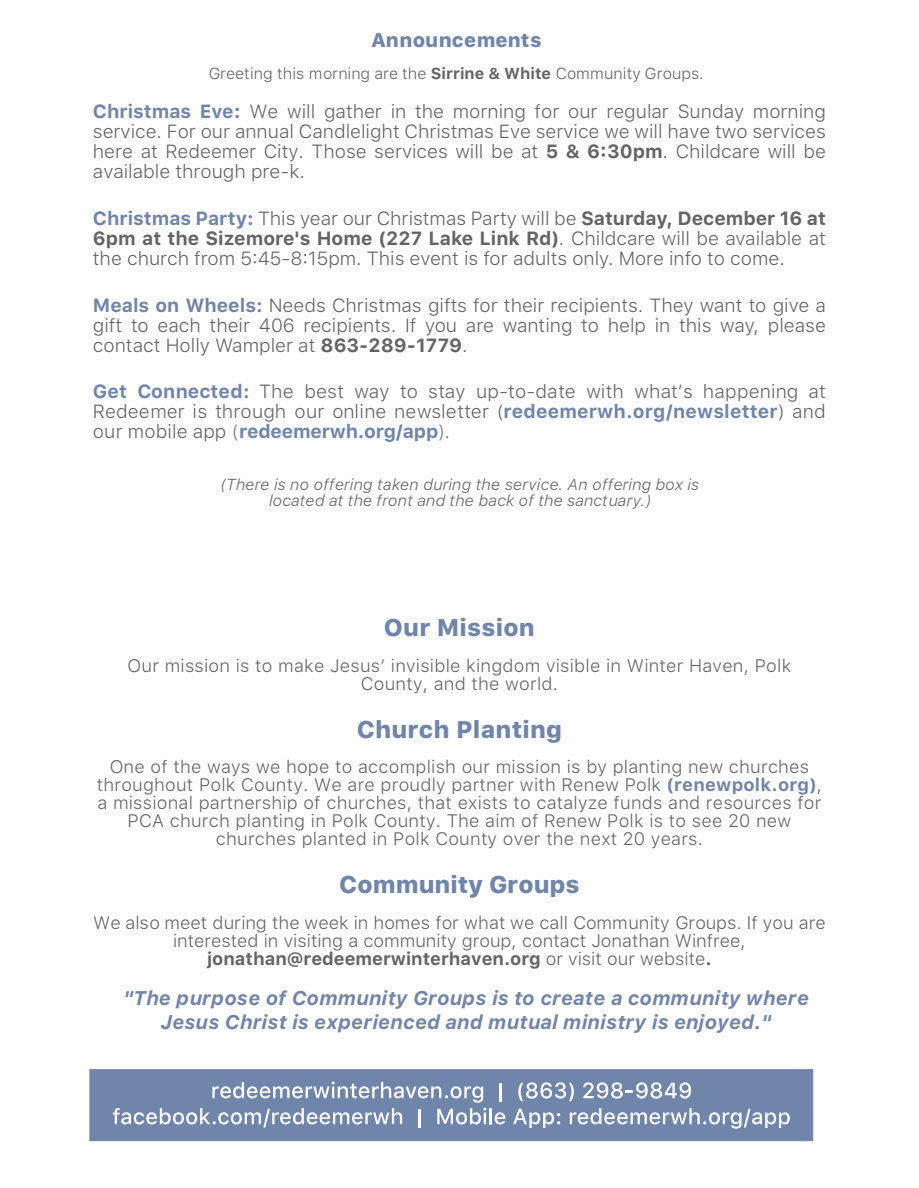
<style>
.page{position:relative;width:919px;height:1188px;background:#fff}
.page>*{position:absolute;margin:0;border:0;box-sizing:border-box;transform-origin:0 0}
.t1{font:800 24px "SFUI Text";letter-spacing:.01em;color:#7085aa}
.t2{font:italic 700 19.65px/24px "SFUI Text";color:#7185a9;text-align:center}
.t3{font:800 19.65px "SFUI Text";letter-spacing:.02em;color:#7185a9}
.t4{font:300 19.05px/20px "SFUI Text";color:#646464;text-align:justify}
.t5{font:300 18px/18px "SFUI Text";letter-spacing:.015em;color:#646464;text-align:center}
.t6{font:italic 300 15.9px/15.9px "SFUI Text";color:#646464;text-align:center}
.t7{font:300 15.9px "SFUI Text";letter-spacing:.01em;color:#646464}
.s1{font-weight:700}
.s2{font-weight:700;color:#7185a9}
.s3{font-weight:700;font-size:19.95px;color:#7284aa}
.s4{font-weight:700;color:#7085aa}
.s5{color:#777}
</style>
<div class="page">
<div style="left:90px;top:1069px;width:722px;height:72px;background:#7085aa;border:1px solid #7185a9"></div>
<svg style="left:518px;top:1082px;width:55px;height:19px"></svg>
<svg style="left:583px;top:1082px;width:108px;height:17px"></svg>
<svg style="left:113px;top:1082px;width:392px;height:46px"></svg>
<svg style="left:513px;top:1109px;width:47px;height:19px"></svg>
<svg style="left:569px;top:1108px;width:220px;height:21px"></svg>
<p class="t3" style="left:371px;top:28px;width:172px">Announcements</p>
<p class="t7" style="left:209px;top:64px;width:496px">Greeting this morning are the <span class="s1">Sirrine &amp; White</span> Community Groups.</p>
<p class="t4" style="left:93px;top:101px;width:734px"><span class="s2">Christmas Eve</span><span class="s3">:</span> We will gather in the morning for our regular Sunday morning service. For our annual Candlelight Christmas Eve service we will have two services here at Redeemer City. Those services will be at <span class="s1">5 &amp; 6:30pm</span>. Childcare will be available through pre-k.</p>
<p class="t4" style="left:93px;top:208px;width:734px"><span class="s2">Christmas Party:</span> This year our Christmas Party will be <span class="s1">Saturday, December 16 at 6pm at the Sizemore's Home (227 Lake Link Rd)</span>. Childcare will be available at the church from 5:45-8:15pm. This event is for adults only. More info to come.</p>
<p class="t4" style="left:93px;top:295px;width:734px"><span class="s2">Meals on Wheels:</span> Needs Christmas gifts for their recipients. They want to give a gift to each their 406 recipients. If you are wanting to help in this way, please contact Holly Wampler at <span class="s1">863-289-1779</span>.</p>
<p class="t4" style="left:93px;top:382px;width:734px"><span class="s2">Get Connected:</span> The best way to stay up-to-date with what’s happening at Redeemer is through our online newsletter (<span class="s4">redeemerwh.org/newsletter</span>) and our mobile app <span class="s5">(</span><span class="s4">redeemerwh.org/app</span><span class="s5">).</span></p>
<p class="t6" style="left:220px;top:477px;width:480px">(There is no offering taken during the service. An offering box is located at the front and the back of the sanctuary.)</p>
<p class="t1" style="left:384px;top:613px;width:152px">Our Mission</p>
<p class="t5" style="left:128px;top:656px;width:665px">Our mission is to make Jesus’ invisible kingdom visible in Winter Haven, Polk<br>County, and the world.</p>
<p class="t1" style="left:356px;top:715px;width:207px">Church Planting</p>
<p class="t5" style="left:97px;top:758px;width:726px">One of the ways we hope to accomplish our mission is by planting new churches throughout Polk County. We are proudly partner with Renew Polk <span class="s2">(renewpolk.org)</span>, a missional partnership of churches, that exists to catalyze funds and resources for PCA church planting in Polk County. The aim of Renew Polk is to see 20 new churches planted in Polk County over the next 20 years.</p>
<p class="t1" style="left:339px;top:870px;width:242px">Community Groups</p>
<p class="t5" style="left:93px;top:913px;width:734px">We also meet during the week in homes for what we call Community Groups. If you are interested in visiting a community group, contact Jonathan Winfree, <span class="s1">jonathan@redeemerwinterhaven.org</span> or visit our website<span class="s1">.</span></p>
<p class="t2" style="left:123px;top:986px;width:687px">"The purpose of Community Groups is to create a community where<br>Jesus Christ is experienced and mutual ministry is enjoyed."</p>
</div>
